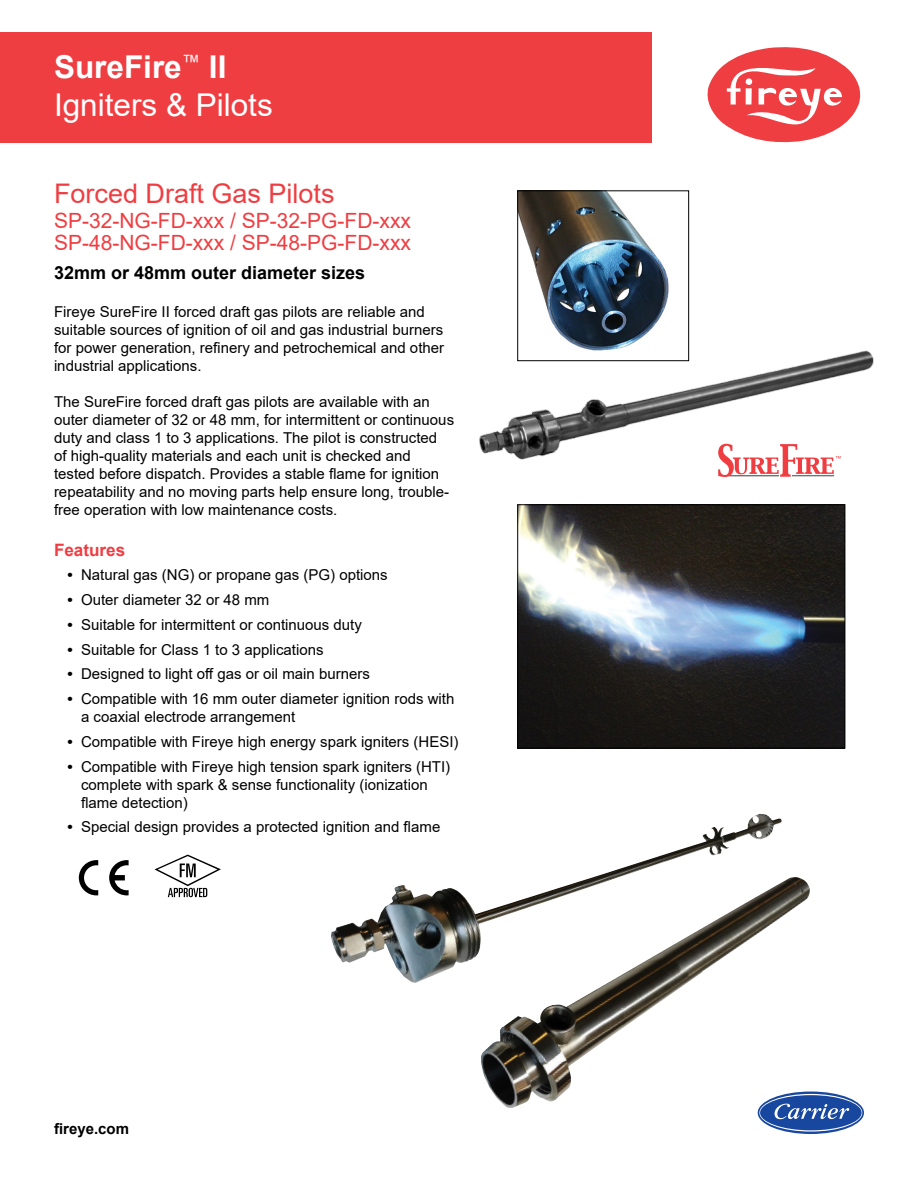
<style>
.page{position:relative;width:918px;height:1188px;background:#fff}
.page>*{position:absolute;margin:0;border:0;box-sizing:border-box;transform-origin:0 0}
.t1{font:31.5px/37.8px "Arial";color:#fff}
.t2{font:27px "Arial";color:#ef3e42}
.t3{font:21px/21.8px "Arial";color:#ef3e42}
.t4{font:700 18px "Arial";color:#000}
.t5{font:700 17.1px "Arial";color:#ef3e42}
.t6{font:15px/18px "Arial";color:#000}
.t7{font:700 15px "Arial";color:#000}
.s1{font-weight:700}
</style>
<div class="page">
<img style="left:479px;top:347px;width:395px;height:113px">
<svg style="left:707px;top:47px;width:154px;height:96px"></svg>
<div style="left:0;top:32px;width:652px;height:110px;background:#ef3e42"></div>
<svg style="left:758px;top:1092px;width:106px;height:42px"></svg>
<svg style="left:759px;top:1094px;width:103px;height:38px"></svg>
<svg style="left:718px;top:444px;width:123px;height:33px"></svg>
<svg style="left:79px;top:860px;width:19px;height:35px"></svg>
<svg style="left:109px;top:860px;width:20px;height:35px"></svg>
<svg style="left:154px;top:855px;width:67px;height:42px"></svg>
<img style="left:519px;top:506px;width:324px;height:240px">
<div style="left:517px;top:504px;width:328px;height:244px;border:1px solid #000"></div>
<img style="left:519px;top:192px;width:160px;height:160px">
<div style="left:517px;top:190px;width:172px;height:171px;border:1px solid #000"></div>
<img style="left:331px;top:814px;width:464px;height:208px">
<h1 class="t1" style="left:54px;top:48px;width:220px"><span class="s1">SureFire</span><sup>™</sup> <span class="s1">II<br></span>Igniters &amp; Pilots</h1>
<h2 class="t2" style="left:54px;top:175px;width:282px">Forced Draft Gas Pilots</h2>
<h3 class="t3" style="left:54px;top:210px;width:359px">SP-32-NG-FD-xxx / SP-32-PG-FD-xxx<br>SP-48-NG-FD-xxx / SP-48-PG-FD-xxx</h3>
<p class="t4" style="left:54px;top:260px;width:313px">32mm or 48mm outer diameter sizes</p>
<p class="t6" style="left:54px;top:302px;width:392px">Fireye SureFire II forced draft gas pilots are reliable and suitable sources of ignition of oil and gas industrial burners for power generation, refinery and petrochemical and other industrial applications.</p>
<p class="t6" style="left:54px;top:392px;width:402px">The SureFire forced draft gas pilots are available with an outer diameter of 32 or 48 mm, for intermittent or continuous duty and class 1 to 3 applications. The pilot is constructed<br>of high-quality materials and each unit is checked and tested before dispatch. Provides a stable flame for ignition repeatability and no moving parts help ensure long, trouble&shy;free operation with low maintenance costs.</p>
<p class="t5" style="left:54px;top:538px;width:73px">Features</p>
<p class="t6" style="left:68px;top:566px;width:322px"><span class="s1">•</span> Natural gas (NG) or propane gas (PG) options</p>
<p class="t6" style="left:68px;top:591px;width:203px"><span class="s1">•</span> Outer diameter 32 or 48 mm</p>
<p class="t6" style="left:68px;top:615px;width:296px"><span class="s1">•</span> Suitable for intermittent or continuous duty</p>
<p class="t6" style="left:68px;top:640px;width:258px"><span class="s1">•</span> Suitable for Class 1 to 3 applications</p>
<p class="t6" style="left:68px;top:665px;width:304px"><span class="s1">•</span> Designed to light off gas or oil main burners</p>
<p class="t6" style="left:81px;top:690px;width:375px;text-indent:-14px"><span class="s1">•</span> Compatible with 16 mm outer diameter ignition rods with a coaxial electrode arrangement</p>
<p class="t6" style="left:68px;top:732px;width:393px"><span class="s1">•</span> Compatible with Fireye high energy spark igniters (HESI)</p>
<p class="t6" style="left:81px;top:757px;width:371px;text-indent:-14px"><span class="s1">•</span> Compatible with Fireye high tension spark igniters (HTI) complete with spark &amp; sense functionality (ionization flame detection)</p>
<p class="t6" style="left:68px;top:818px;width:374px"><span class="s1">•</span> Special design provides a protected ignition and flame</p>
<p class="t7" style="left:54px;top:1118px;width:77px">fireye.com</p>
</div>
